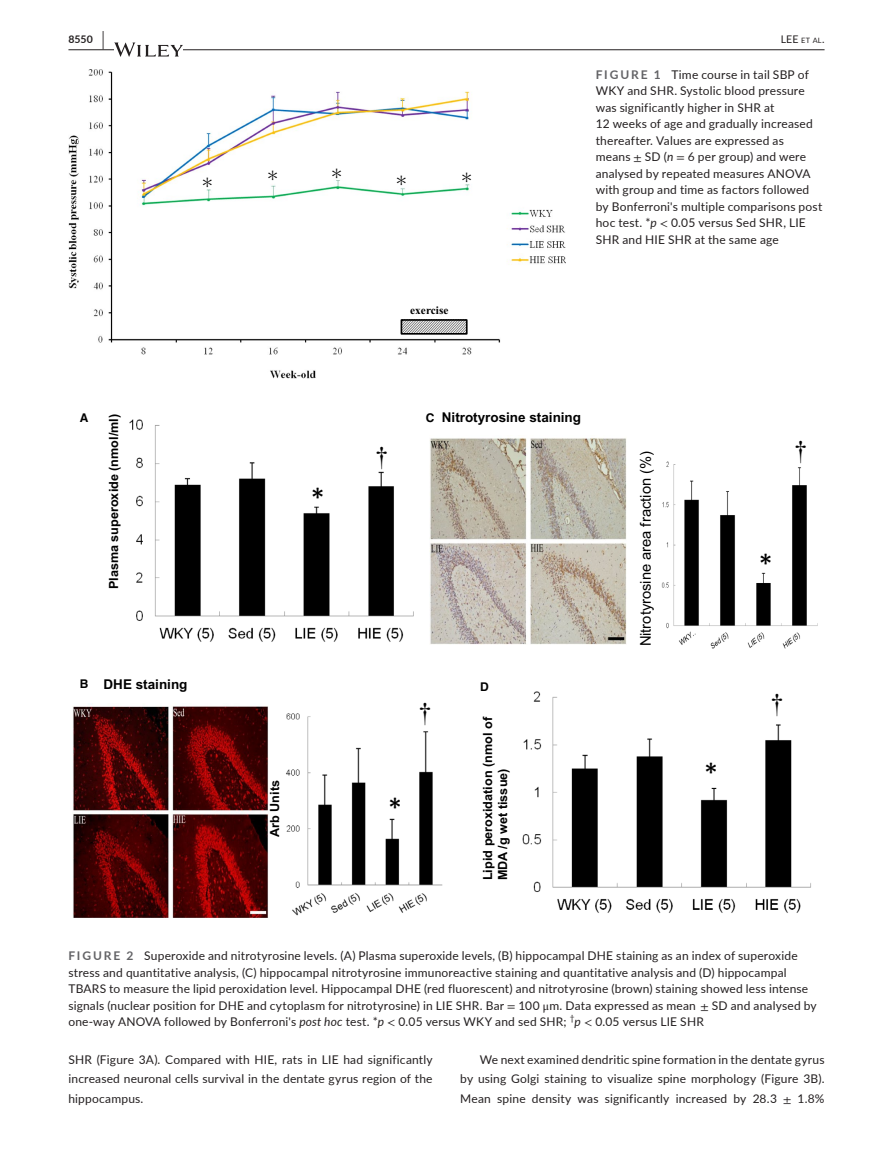
<style>
.page{position:relative;width:893px;height:1174px;background:#fff}
.page>*{position:absolute;margin:0;border:0;box-sizing:border-box;transform-origin:0 0}
.t1{font:29.4px "Calibri";color:#000}
.t2{font:25.2px "Times New Roman";color:#000}
.t3{font:14.7px "Arial";color:#000}
.t4{font:14.55px "Koz Go Pr 6 N Regular 90 msp RKSJ H";color:#000}
.t5{font:700 13.5px "Arial";color:#000}
.t6{font:700 12.6px/15.1px "Arial";color:#000}
.t7{font:12px/16.5px "Lato";letter-spacing:.015em;color:#231f20;text-align:justify}
.t8{font:700 12px "Helvetica";color:#000}
.t9{font:700 11.4px "Times New Roman";color:#000}
.t10{font:10.5px "Lato";color:#231f20}
.t11{font:700 10.5px "Lato";color:#231f20}
.s1{font-size:19.5px}
.s2{font-size:7.35px}
.s3{font-weight:700;color:#636366}
.s4{font-family:"STIX"}
.s5{font-style:italic}
.s6{font-family:"Helvetica";font-size:12px}
</style>
<div class="page">
<hr style="left:68px;top:49px;width:756px;height:1px;background:#231f20">
<svg style="left:114px;top:42px;width:69px;height:15px"></svg>
<img style="left:68px;top:69px;width:498px;height:309px">
<img style="left:404px;top:322px;width:61px;height:10px">
<div style="left:401px;top:319px;width:67px;height:16px;border:2px solid #000"></div>
<img style="left:661px;top:461px;width:157px;height:188px">
<img style="left:129px;top:419px;width:285px;height:223px">
<img style="left:286px;top:713px;width:157px;height:203px">
<img style="left:72px;top:704px;width:197px;height:214px">
<img style="left:430px;top:438px;width:197px;height:206px">
<img style="left:522px;top:691px;width:289px;height:222px">
<p class="t11" style="left:68px;top:31px;width:37px">8550 <span class="s1">|</span></p>
<p class="t10" style="left:781px;top:31px;width:45px">LEE <span class="s2">et al</span>.</p>
<p class="t4" style="left:200px;top:174px;width:16px">＊</p>
<p class="t4" style="left:265px;top:167px;width:16px">＊</p>
<p class="t4" style="left:329px;top:165px;width:16px">＊</p>
<p class="t4" style="left:394px;top:173px;width:16px">＊</p>
<p class="t4" style="left:459px;top:169px;width:16px">＊</p>
<p class="t7" style="left:596px;top:66px;width:228px;text-align:left"><span class="s3">FIGURE 1</span> Time course in tail SBP of WKY and SHR. Systolic blood pressure was significantly higher in SHR at<br>12 weeks of age and gradually increased thereafter. Values are expressed as<br>means <span class="s4">±</span> SD (<span class="s5">n</span> <span class="s4">=</span> 6 per group) and were analysed by repeated measures ANOVA with group and time as factors followed by Bonferroni's multiple comparisons post hoc test. *<span class="s5">p</span> <span class="s4">&lt;</span> 0.05 versus Sed SHR, LIE SHR and HIE SHR at the same age</p>
<p class="t9" style="left:410px;top:304px;width:40px">exercise</p>
<p class="t8" style="left:80px;top:410px;width:10px">A</p>
<p class="t6" style="left:107px;top:589px;width:177px;rotate:-90deg">P msa l a us p ore di x e n( m o m/ l ) l</p>
<h1 class="t1" style="left:310px;top:480px;width:16px">*</h1>
<h2 class="t2" style="left:376px;top:438px;width:14px">†</h2>
<p class="t5" style="left:426px;top:408px;width:157px"><span class="s6">C</span> Nitrotyrosine staining</p>
<p class="t3" style="left:636px;top:646px;width:197px;rotate:-90deg">Nitrotyrosine area fraction (%)</p>
<h2 class="t2" style="left:795px;top:432px;width:14px">†</h2>
<h1 class="t1" style="left:758px;top:545px;width:16px">*</h1>
<p class="t8" style="left:80px;top:676px;width:10px">B</p>
<p class="t5" style="left:104px;top:675px;width:86px">DHE staining</p>
<p class="t6" style="left:267px;top:837px;width:58px;rotate:-90deg">Arb Units</p>
<h2 class="t2" style="left:419px;top:694px;width:14px">†</h2>
<h1 class="t1" style="left:388px;top:789px;width:16px">*</h1>
<p class="t8" style="left:480px;top:679px;width:10px">D</p>
<p class="t6" style="left:480px;top:880px;width:165px;rotate:-90deg">Lipid peroxidation (nmol of<br>MDA /g wet tissue)</p>
<h1 class="t1" style="left:704px;top:755px;width:16px">*</h1>
<h2 class="t2" style="left:771px;top:686px;width:14px">†</h2>
<p class="t7" style="left:68px;top:947px;width:750px;text-align:left"><span class="s3">FIGURE 2</span> Superoxide and nitrotyrosine levels. (A) Plasma superoxide levels, (B) hippocampal DHE staining as an index of superoxide stress and quantitative analysis, (C) hippocampal nitrotyrosine immunoreactive staining and quantitative analysis and (D) hippocampal TBARS to measure the lipid peroxidation level. Hippocampal DHE (red fluorescent) and nitrotyrosine (brown) staining showed less intense signals (nuclear position for DHE and cytoplasm for nitrotyrosine) in LIE SHR. Bar <span class="s4">=</span> 100 <span class="s4">μ</span>m. Data expressed as mean <span class="s4">±</span> SD and analysed by one-way ANOVA followed by Bonferroni's <span class="s5">post hoc</span> test. *<span class="s5">p</span> <span class="s4">&lt;</span> 0.05 versus WKY and sed SHR; <sup>†</sup><span class="s5">p</span> <span class="s4">&lt;</span> 0.05 versus LIE SHR</p>
<p class="t7" style="left:68px;top:1049px;width:366px;line-height:19.5px">SHR (Figure 3A). Compared with HIE, rats in LIE had significantly increased neuronal cells survival in the dentate gyrus region of the hippocampus.</p>
<p class="t7" style="left:460px;top:1049px;width:366px;line-height:19.5px;text-indent:20px">We next examined dendritic spine formation in the dentate gyrus by using Golgi staining to visualize spine morphology (Figure 3B).<br>Mean spine density was significantly increased by 28.3 <span class="s4">±</span> 1.8%</p>
</div>
